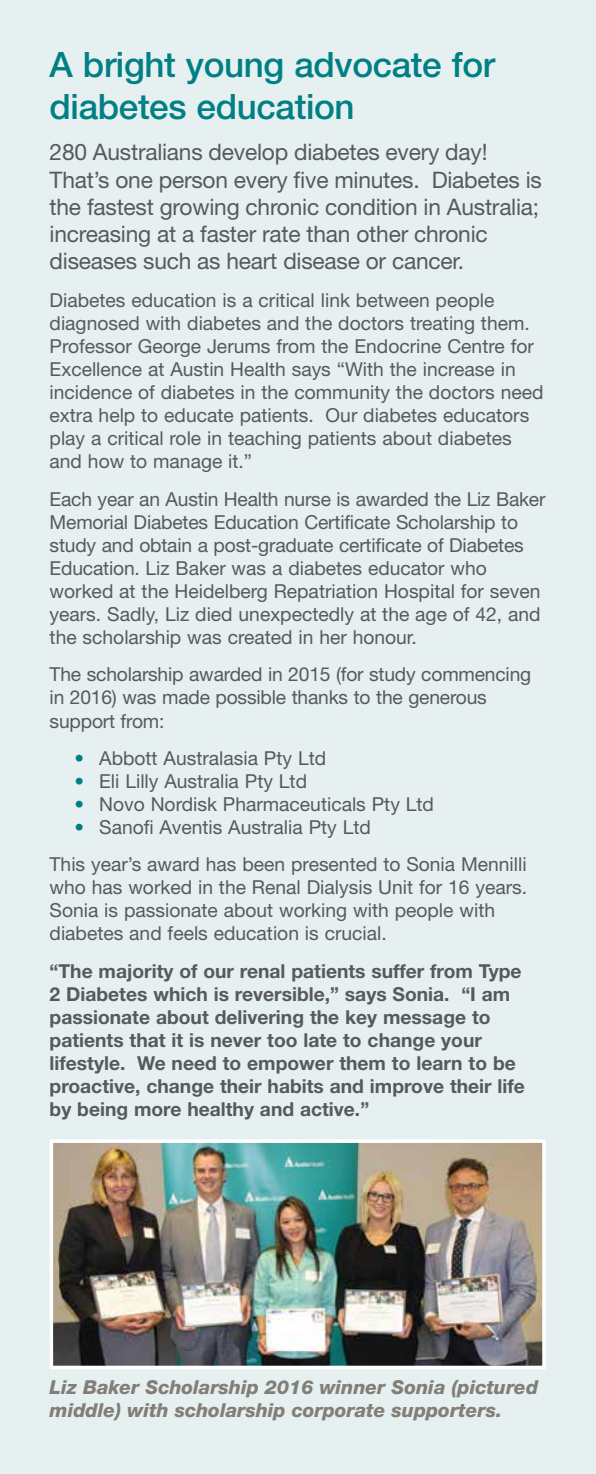
<style>
.page{position:relative;width:596px;height:1474px;background:#fff}
.page>*{position:absolute;margin:0;border:0;box-sizing:border-box;transform-origin:0 0}
.t1{font:500 35px/42px "Helvetica Neue";letter-spacing:-.01em;color:#008084}
.t2{font:22.75px/27.3px "Helvetica Neue";letter-spacing:-.01em;color:#58595b}
.t3{font:19.25px/23.1px "Helvetica Neue";color:#58595b}
.t4{font:700 19.25px/23.1px "Helvetica Neue";color:#58595b}
.t5{font:italic 800 19.25px/23.1px "Helvetica Neue";color:#827e78}
.s1{color:#008084}
</style>
<div class="page">
<div style="left:0;top:0;width:595px;height:1473px;background:#e6f0f0"></div>
<img style="left:55px;top:1144px;width:486px;height:220px">
<div style="left:50px;top:1139px;width:496px;height:230px;border:4px solid #fff"></div>
<p class="t1" style="left:50px;top:43px;width:447px">A bright young advocate for diabetes education</p>
<p class="t2" style="left:50px;top:138px;width:494px">280 Australians develop diabetes every day!<br>That’s one person every five minutes. Diabetes is the fastest growing chronic condition in Australia; increasing at a faster rate than other chronic diseases such as heart disease or cancer.</p>
<p class="t3" style="left:50px;top:288px;width:495px">Diabetes education is a critical link between people diagnosed with diabetes and the doctors treating them.<br>Professor George Jerums from the Endocrine Centre for Excellence at Austin Health says “With the increase in incidence of diabetes in the community the doctors need extra help to educate patients. Our diabetes educators play a critical role in teaching patients about diabetes and how to manage it.”</p>
<p class="t3" style="left:50px;top:487px;width:497px">Each year an Austin Health nurse is awarded the Liz Baker Memorial Diabetes Education Certificate Scholarship to study and obtain a post-graduate certificate of Diabetes Education. Liz Baker was a diabetes educator who worked at the Heidelberg Repatriation Hospital for seven years. Sadly, Liz died unexpectedly at the age of 42, and the scholarship was created in her honour.</p>
<p class="t3" style="left:50px;top:662px;width:483px">The scholarship awarded in 2015 (for study commencing in 2016) was made possible thanks to the generous support from:</p>
<p class="t3" style="left:74px;top:746px;width:253px"><span class="s1">•</span> Abbott Australasia Pty Ltd</p>
<p class="t3" style="left:74px;top:769px;width:234px"><span class="s1">•</span> Eli Lilly Australia Pty Ltd</p>
<p class="t3" style="left:74px;top:792px;width:361px"><span class="s1">•</span> Novo Nordisk Pharmaceuticals Pty Ltd</p>
<p class="t3" style="left:50px;top:808px;width:479px;line-height:37.1px;text-indent:25px"><span class="s1">•</span> Sanofi Aventis Australia Pty Ltd<br>This year’s award has been presented to Sonia Mennilli</p>
<p class="t3" style="left:50px;top:875px;width:479px">who has worked in the Renal Dialysis Unit for 16 years.<br>Sonia is passionate about working with people with diabetes and feels education is crucial.</p>
<p class="t4" style="left:50px;top:958px;width:477px">“The majority of our renal patients suffer from Type 2 Diabetes which is reversible,” says Sonia. “I am passionate about delivering the key message to patients that it is never too late to change your lifestyle. We need to empower them to learn to be proactive, change their habits and improve their life by being more healthy and active.”</p>
<p class="t5" style="left:50px;top:1374px;width:490px">Liz Baker Scholarship 2016 winner Sonia (pictured middle) with scholarship corporate supporters.</p>
</div>
